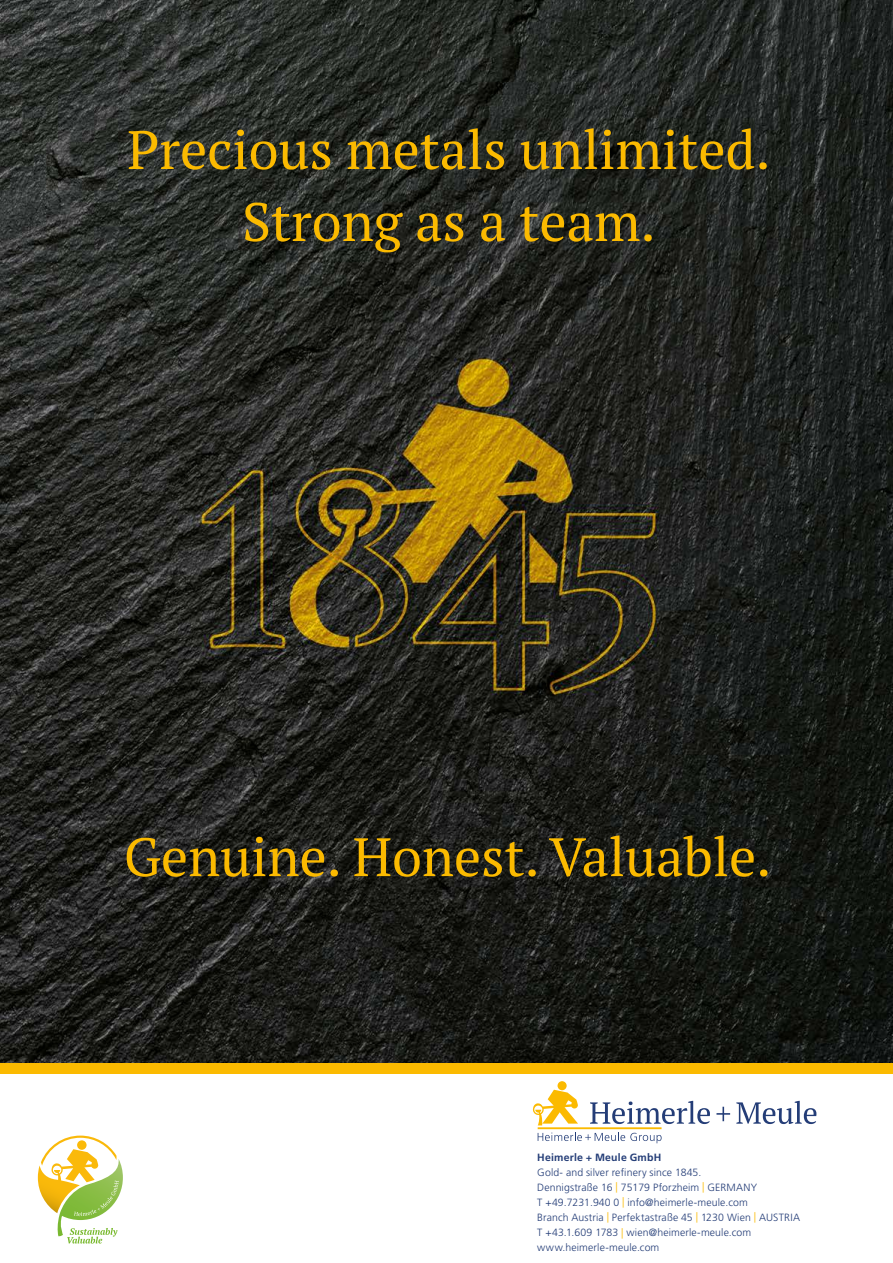
<style>
.page{position:relative;width:893px;height:1263px;background:#fff}
.page>*{position:absolute;margin:0;border:0;box-sizing:border-box;transform-origin:0 0}
.t1{font:54px/72px "PT Serif";color:#fbba00;text-align:center}
.t2{font:300 10.5px/15px "Frutiger LT";letter-spacing:.01em;color:#243d77}
.t3{font:700 10.5px "Frutiger LT";letter-spacing:.02em;color:#243d77}
.s1{color:#fbba00}
</style>
<div class="page">
<img style="left:0;top:0;width:893px;height:1063px">
<div style="left:0;top:1063px;width:893px;height:10px;background:#fbba00"></div>
<div style="left:557px;top:1081px;width:10px;height:9px;background:#fbba00;border-radius:50%"></div>
<svg style="left:533px;top:1090px;width:45px;height:35px"></svg>
<hr style="left:538px;top:1127px;width:123px;height:2px;background:#fbba00">
<svg style="left:590px;top:1101px;width:120px;height:23px"></svg>
<svg style="left:716px;top:1107px;width:14px;height:14px"></svg>
<svg style="left:736px;top:1101px;width:80px;height:23px"></svg>
<svg style="left:538px;top:1132px;width:124px;height:11px"></svg>
<svg style="left:38px;top:1135px;width:85px;height:108px"></svg>
<h1 class="t1" style="left:127px;top:113px;width:645px">Precious metals unlimited.<br>Strong as a team.</h1>
<h1 class="t1" style="left:124px;top:820px;width:649px">Genuine. Honest. Valuable.</h1>
<p class="t3" style="left:537px;top:1151px;width:126px">Heimerle + Meule GmbH</p>
<p class="t2" style="left:537px;top:1165px;width:264px">Gold- and silver refinery since 1845.<br>Dennigstraße 16 <span class="s1">|</span> 75179 Pforzheim <span class="s1">|</span> GERMANY<br>T +49.7231.940 0 <span class="s1">|</span> info@heimerle-meule.com<br>Branch Austria <span class="s1">|</span> Perfektastraße 45 <span class="s1">|</span> 1230 Wien <span class="s1">|</span> AUSTRIA T +43.1.609 1783 <span class="s1">|</span> wien@heimerle-meule.com www.heimerle-meule.com</p>
</div>
